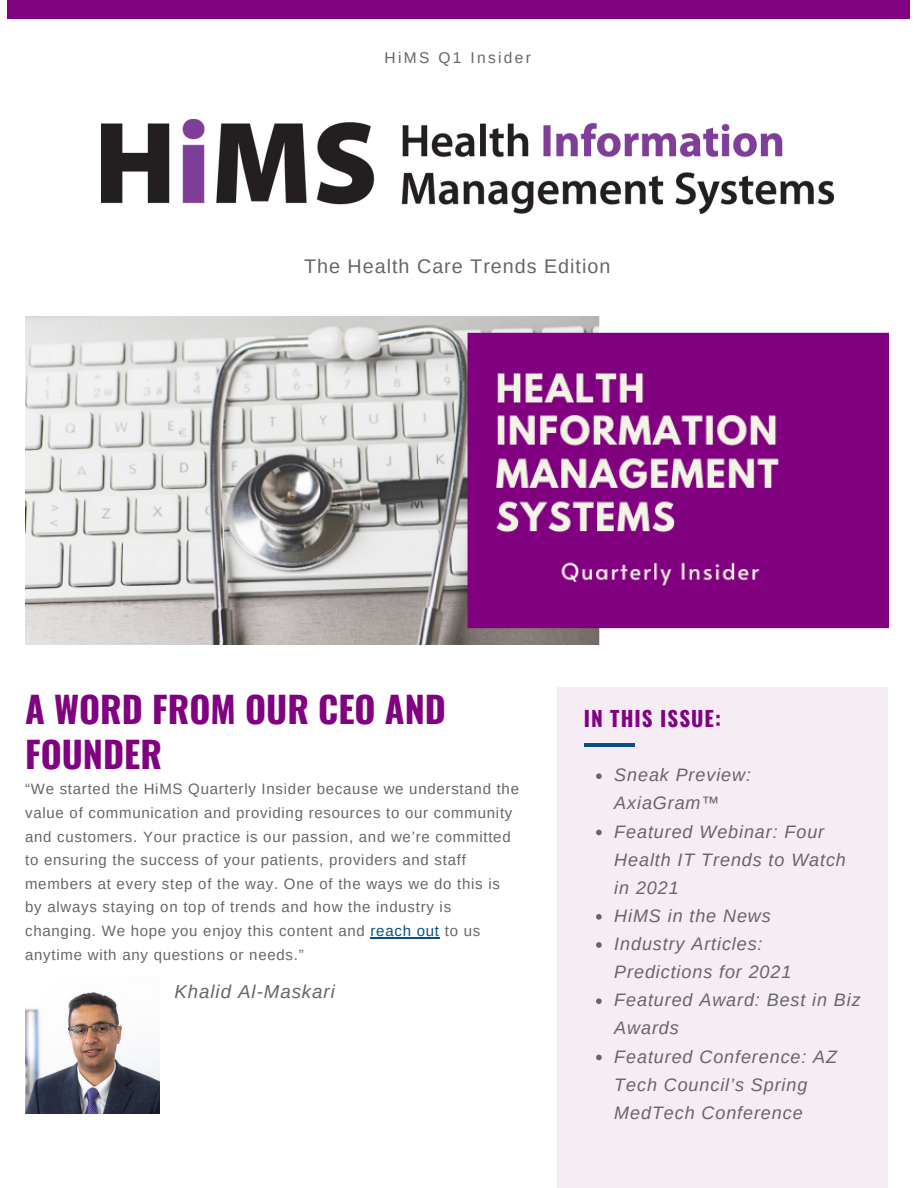
<style>
.page{position:relative;width:918px;height:1188px;background:#fff}
.page>*{position:absolute;margin:0;border:0;box-sizing:border-box;transform-origin:0 0}
.t1{font:700 36px/45px "Oswald";color:#800280}
.t2{font:700 21px "Oswald";letter-spacing:.05em;color:#800280}
.t3{font:19.8px "Arimo";letter-spacing:.05em;color:#666}
.t4{font:italic 18.75px "Arimo";letter-spacing:.05em;color:#666}
.t5{font:italic 18px/28.2px "Arimo";letter-spacing:.05em;color:#666}
.t6{font:15.45px "Arimo";letter-spacing:.15em;color:#666}
.t7{font:15px/23.7px "Arimo";letter-spacing:.05em;color:#666}
.s1{color:#055087}
</style>
<div class="page">
<div style="left:558px;top:687px;width:330px;height:501px;background:#f5ecf4"></div>
<hr style="left:371px;top:937px;width:69px;height:1px;background:#055087">
<svg style="left:596px;top:773px;width:6px;height:6px"></svg>
<svg style="left:596px;top:830px;width:6px;height:5px"></svg>
<svg style="left:596px;top:914px;width:6px;height:6px"></svg>
<svg style="left:596px;top:942px;width:6px;height:6px"></svg>
<svg style="left:596px;top:998px;width:6px;height:6px"></svg>
<svg style="left:596px;top:1055px;width:6px;height:5px"></svg>
<hr style="left:584px;top:743px;width:50px;height:3px;background:#055087">
<img style="left:26px;top:316px;width:862px;height:329px">
<img style="left:26px;top:992px;width:133px;height:122px">
<img style="left:101px;top:119px;width:733px;height:95px">
<div style="left:8px;top:0;width:902px;height:19px;background:#800280"></div>
<p class="t6" style="left:385px;top:49px;width:148px">HiMS Q1 Insider</p>
<p class="t3" style="left:304px;top:255px;width:308px">The Health Care Trends Edition</p>
<p class="t1" style="left:25px;top:686px;width:422px">A WORD FROM OUR CEO AND<br>FOUNDER</p>
<p class="t7" style="left:25px;top:777px;width:495px">“We started the HiMS Quarterly Insider because we understand the value of communication and providing resources to our community and customers. Your practice is our passion, and we’re committed to ensuring the success of your patients, providers and staff members at every step of the way. One of the ways we do this is by always staying on top of trends and how the industry is changing. We hope you enjoy this content and <span class="s1">reach out</span> to us anytime with any questions or needs.”</p>
<p class="t4" style="left:174px;top:981px;width:162px">Khalid Al-Maskari</p>
<p class="t2" style="left:584px;top:702px;width:139px">IN THIS ISSUE:</p>
<p class="t5" style="left:614px;top:761px;width:138px">Sneak Preview:<br>AxiaGram™</p>
<p class="t5" style="left:614px;top:817px;width:233px">Featured Webinar: Four<br>Health IT Trends to Watch in 2021</p>
<p class="t5" style="left:614px;top:902px;width:158px">HiMS in the News</p>
<p class="t5" style="left:614px;top:930px;width:179px">Industry Articles:<br>Predictions for 2021</p>
<p class="t5" style="left:614px;top:986px;width:248px">Featured Award: Best in Biz<br>Awards</p>
<p class="t5" style="left:614px;top:1042px;width:224px">Featured Conference: AZ<br>Tech Council’s Spring<br>MedTech Conference</p>
</div>
